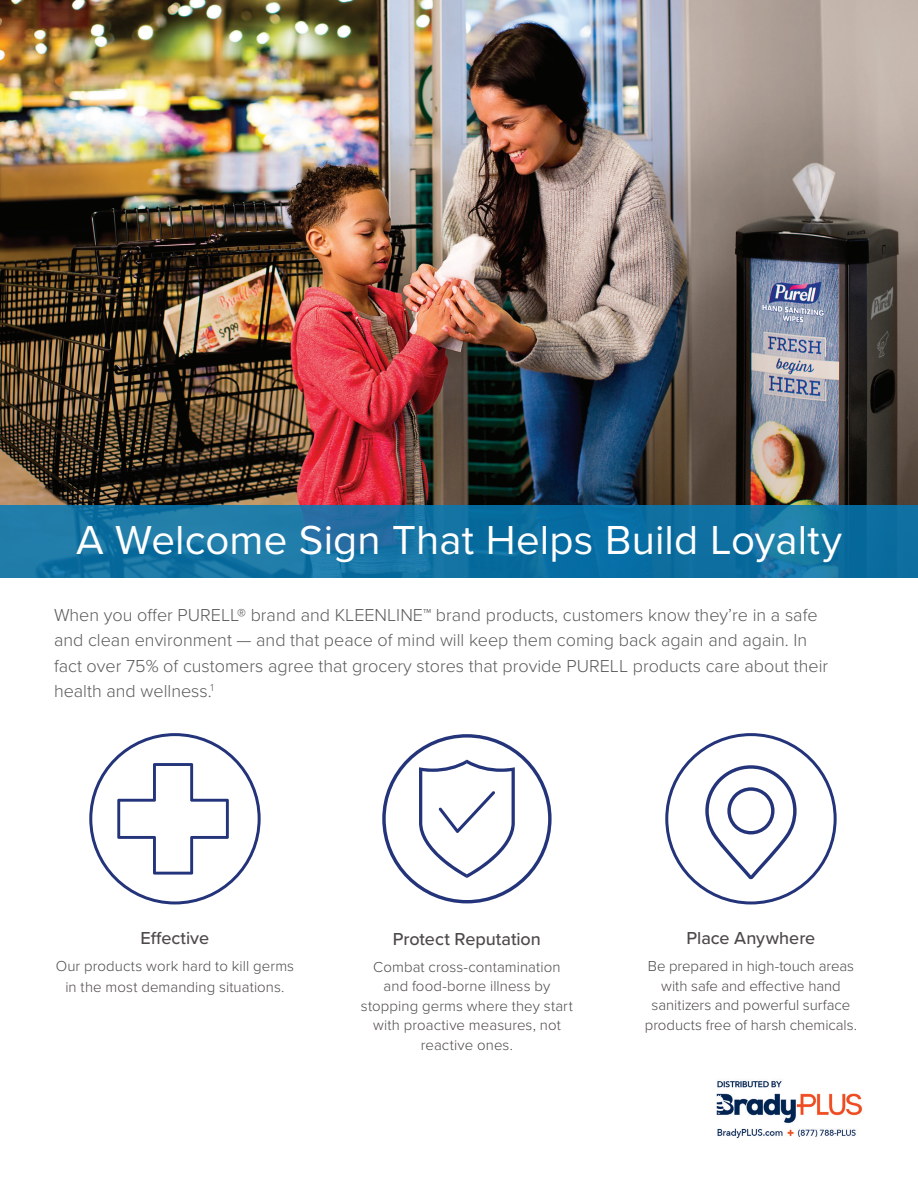
<style>
.page{position:relative;width:918px;height:1188px;background:#fff}
.page>*{position:absolute;margin:0;border:0;box-sizing:border-box;transform-origin:0 0}
.t1{font:42px "Proxima Nova";letter-spacing:.005em;color:#fff}
.t2{font:300 18px/25.5px "Proxima Nova";color:#5b5b5b}
.t3{font:500 18px "Proxima Nova";color:#4e4a4b}
.t4{font:300 15px/19.5px "Proxima Nova";letter-spacing:.005em;color:#4e4a4b;text-align:center}
</style>
<div class="page">
<img style="left:0;top:0;width:918px;height:505px">
<svg style="left:0;top:505px;width:918px;height:73px;background:#1372a3"></svg>
<img style="left:716px;top:1081px;width:147px;height:58px">
<svg style="left:382px;top:734px;width:170px;height:169px"></svg>
<svg style="left:705px;top:765px;width:92px;height:114px"></svg>
<svg style="left:117px;top:763px;width:112px;height:112px"></svg>
<h1 class="t1" style="left:76px;top:509px;width:767px">A Welcome Sign That Helps Build Loyalty</h1>
<p class="t2" style="left:54px;top:601px;width:776px">When you offer PURELL® brand and KLEENLINE™ brand products, customers know they’re in a safe and clean environment — and that peace of mind will keep them coming back again and again. In fact over 75% of customers agree that grocery stores that provide PURELL products care about their health and wellness.<sup>1</sup></p>
<p class="t3" style="left:141px;top:925px;width:70px">Effective</p>
<p class="t4" style="left:56px;top:955px;width:240px;line-height:21px">Our products work hard to kill germs in the most demanding situations.</p>
<p class="t3" style="left:393px;top:925px;width:150px">Protect Reputation</p>
<p class="t4" style="left:361px;top:956px;width:213px">Combat cross-contamination and food-borne illness by stopping germs where they start with proactive measures, not reactive ones.</p>
<p class="t3" style="left:687px;top:925px;width:130px">Place Anywhere</p>
<p class="t4" style="left:645px;top:956px;width:214px">Be prepared in high-touch areas with safe and effective hand sanitizers and powerful surface products free of harsh chemicals.</p>
</div>
